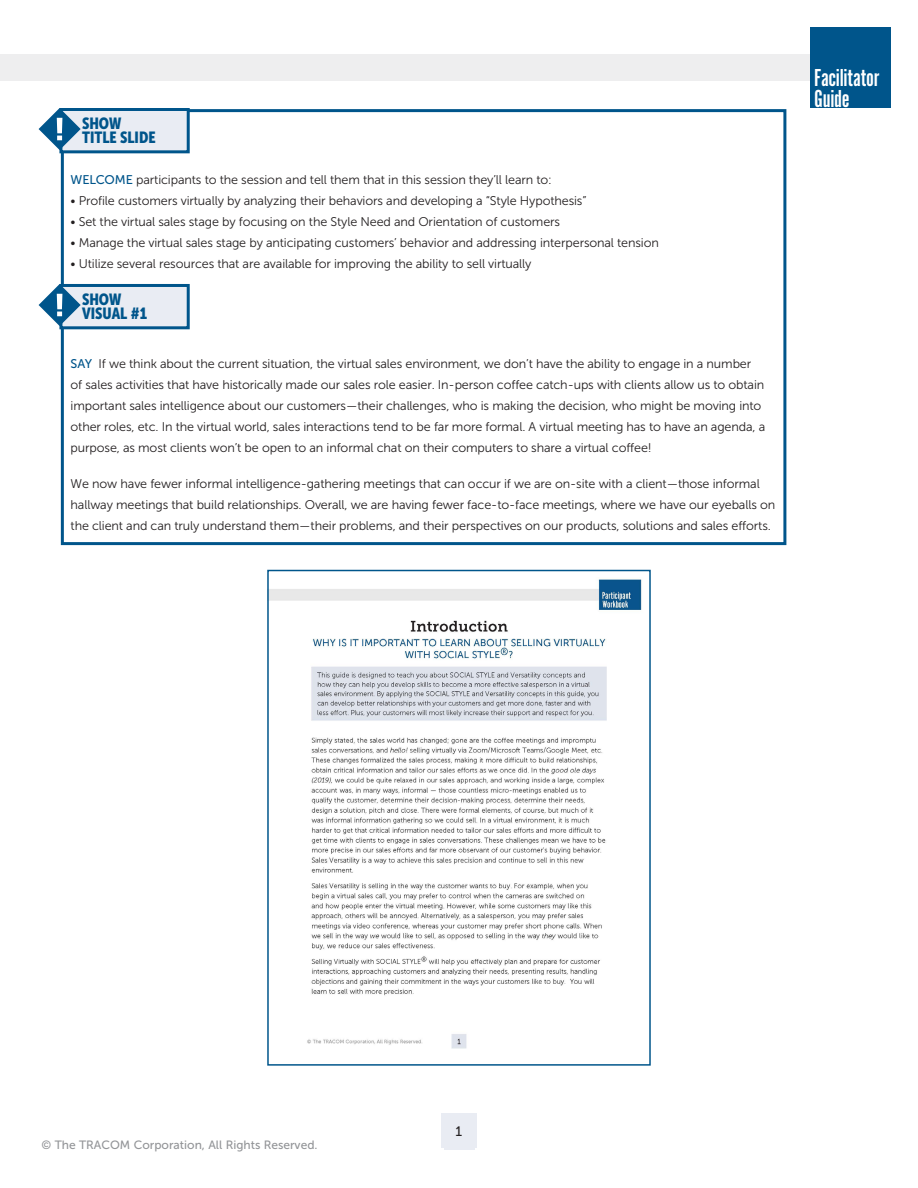
<style>
.page{position:relative;width:918px;height:1188px;background:#fff}
.page>*{position:absolute;margin:0;border:0;box-sizing:border-box;transform-origin:0 0}
.t1{font:25.5px/21px "Alternate Got No 1 D";letter-spacing:-.01em;color:#fff}
.t2{font:18px "Museo Sans 500";color:#231f20}
.t3{font:16.05px/13.6px "Museo Sans Cond 900";color:#00558b}
.t4{font:12.6px/21px "Museo Sans 300";letter-spacing:-.01em;color:#231f20}
.t5{font:12px "Museo Sans 500";color:#939598}
.s1{font-family:"Museo Sans 500";color:#00558b}
</style>
<div class="page">
<div style="left:810px;top:27px;width:81px;height:81px;background:#00558b"></div>
<div style="left:0;top:54px;width:810px;height:27px;background:#eeeeef"></div>
<div style="left:444px;top:1119px;width:30px;height:31px;background:#e9ecf3"></div>
<div style="left:441px;top:1114px;width:36px;height:34px;background:#e9ecf3"></div>
<div style="left:61px;top:109px;width:725px;height:436px;border:3px solid #00558b"></div>
<div style="left:59px;top:108px;width:131px;height:45px;background:#e9ecf3;border:3px solid #00558b"></div>
<svg style="left:39px;top:108px;width:42px;height:42px"></svg>
<div style="left:59px;top:284px;width:131px;height:45px;background:#e9ecf3;border:3px solid #00558b"></div>
<svg style="left:39px;top:284px;width:42px;height:42px"></svg>
<img style="left:270px;top:579px;width:372px;height:470px">
<p class="t3" style="left:82px;top:117px;width:75px">SHOW<br>TITLE SLIDE</p>
<p class="t4" style="left:71px;top:169px;width:483px"><span class="s1">WELCOME</span> participants to the session and tell them that in this session they’ll learn to:</p>
<p class="t4" style="left:71px;top:190px;width:517px">• Profile customers virtually by analyzing their behaviors and developing a “Style Hypothesis”</p>
<p class="t4" style="left:71px;top:211px;width:491px">• Set the virtual sales stage by focusing on the Style Need and Orientation of customers</p>
<p class="t4" style="left:71px;top:232px;width:590px">• Manage the virtual sales stage by anticipating customers’ behavior and addressing interpersonal tension</p>
<p class="t4" style="left:71px;top:253px;width:462px">• Utilize several resources that are available for improving the ability to sell virtually</p>
<p class="t3" style="left:82px;top:293px;width:66px">SHOW<br>VISUAL #1</p>
<p class="t4" style="left:71px;top:353px;width:696px"><span class="s1">SAY</span> If we think about the current situation, the virtual sales environment, we don’t have the ability to engage in a number of sales activities that have historically made our sales role easier. In-person coffee catch-ups with clients allow us to obtain important sales intelligence about our customers—their challenges, who is making the decision, who might be moving into other roles, etc. In the virtual world, sales interactions tend to be far more formal. A virtual meeting has to have an agenda, a purpose, as most clients won’t be open to an informal chat on their computers to share a virtual coffee!</p>
<p class="t4" style="left:71px;top:474px;width:706px">We now have fewer informal intelligence-gathering meetings that can occur if we are on-site with a client—those informal hallway meetings that build relationships. Overall, we are having fewer face-to-face meetings, where we have our eyeballs on the client and can truly understand them—their problems, and their perspectives on our products, solutions and sales efforts.</p>
<h1 class="t1" style="left:814px;top:67px;width:66px">Facilitator<br>Guide</h1>
<p class="t5" style="left:41px;top:1138px;width:278px">© The TRACOM Corporation, All Rights Reserved.</p>
<h2 class="t2" style="left:455px;top:1123px;width:10px">1<sup>1</sup></h2>
</div>
